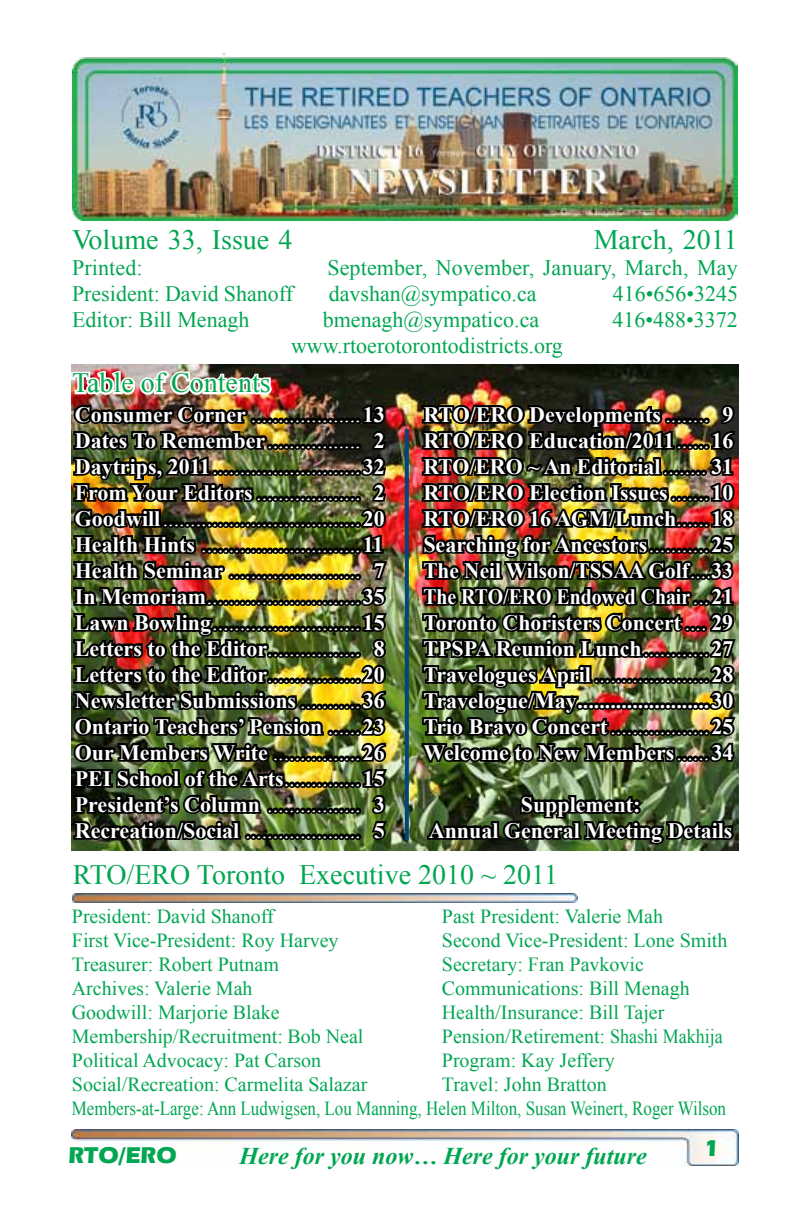
<style>
.page{position:relative;width:792px;height:1224px;background:#fff}
.page>*{position:absolute;margin:0;border:0;box-sizing:border-box;transform-origin:0 0}
.t1{font:28px "Times New Roman";color:#00a651}
.t2{font:italic 700 24px "Times New Roman";color:#00a651}
.t3{font:700 24px "Eras IT Cby BT";color:#00a651}
.t4{font:22px/26px "Times New Roman";color:#fff;text-align:justify}
.t5{font:700 22px/26px "Times New Roman";color:#fff;text-align:justify}
.t6{font:22px "Times New Roman";color:#00a651}
.t7{font:20px/24px "Times New Roman";color:#00a651}
.s1{font-weight:700}
.s2{font-weight:400}
</style>
<div class="page">
<img style="left:72px;top:1129px;width:666px;height:37px">
<svg style="left:72px;top:1142px;width:108px;height:24px"></svg>
<img style="left:72px;top:365px;width:666px;height:486px">
<svg style="left:405px;top:429px;width:4px;height:411px;background:#054775"></svg>
<img style="left:72px;top:893px;width:505px;height:10px">
<img style="left:72px;top:54px;width:666px;height:166px">
<img style="left:71px;top:368px;width:319px;height:483px">
<img style="left:419px;top:391px;width:319px;height:460px">
<p class="t1" style="left:72px;top:221px;width:222px">Volume 33, Issue 4</p>
<p class="t1" style="left:594px;top:221px;width:146px">March, 2011</p>
<p class="t6" style="left:72px;top:253px;width:72px">Printed:</p>
<p class="t6" style="left:327px;top:253px;width:412px">September, November, January, March, May</p>
<p class="t6" style="left:72px;top:279px;width:223px">President: David Shanoff</p>
<p class="t6" style="left:329px;top:279px;width:209px">davshan@sympatico.ca</p>
<p class="t6" style="left:613px;top:279px;width:127px">416•656•3245</p>
<p class="t6" style="left:72px;top:305px;width:179px">Editor: Bill Menagh</p>
<p class="t6" style="left:323px;top:305px;width:218px">bmenagh@sympatico.ca</p>
<p class="t6" style="left:613px;top:305px;width:127px">416•488•3372</p>
<p class="t6" style="left:291px;top:331px;width:273px">www.rtoerotorontodistricts.org</p>
<p class="t1" style="left:72px;top:364px;width:200px">Table of Contents</p>
<p class="t4" style="left:75px;top:401px;width:312px"><span class="s1">Consumer Corner</span> ....................<span class="s1">13<br>Dates To Remember</span>................. <span class="s1">2<br>Daytrips, 2011</span>...........................<span class="s1">32<br>From Your Editors</span> ................... <span class="s1">2<br>Goodwill</span>....................................<span class="s1">20<br>Health Hints</span> .............................<span class="s1">11<br>Health Seminar</span> ........................ <span class="s1">7<br>In Memoriam</span>............................<span class="s1">35<br>Lawn Bowling</span>...........................<span class="s1">15<br>Letters to the Editor</span>................. <span class="s1">8<br>Letters to the Editor</span>.................<span class="s1">20<br>Newsletter Submissions</span> ...........<span class="s1">36<br>Ontario Teachers’ Pension</span> ......<span class="s1">23<br>Our Members Write</span> ................<span class="s1">26<br>PEI School of the Arts</span>..............<span class="s1">15<br>President’s Column</span> ................. <span class="s1">3<br>Recreation/Social</span> ..................... <span class="s1">5</span></p>
<p class="t5" style="left:423px;top:401px;width:311px">RTO/ERO Developments <span class="s2">........</span> 9<br>RTO/ERO Education/2011<span class="s2">......</span>16<br>RTO/ERO ~ An Editorial<span class="s2">........</span> 31<br>RTO/ERO Election Issues<span class="s2">.......</span>10<br>RTO/ERO 16 AGM/Lunch<span class="s2">......</span>18<br>Searching for Ancestors<span class="s2">...........</span>25<br>The Neil Wilson/TSSAA Golf<span class="s2">....</span>33<br>The RTO/ERO Endowed Chair <span class="s2">...</span>21<br>Toronto Choristers Concert <span class="s2">....</span> 29<br>TPSPA Reunion Lunch<span class="s2">............</span>27<br>Travelogues April<span class="s2">.....................</span>28<br>Travelogue/May........................30<br>Trio Bravo Concert<span class="s2">..................</span>25<br>Welcome to New Members<span class="s2">......</span>34</p>
<p class="t5" style="left:429px;top:791px;width:305px;text-align:center">Supplement:<br>Annual General Meeting Details</p>
<p class="t1" style="left:73px;top:856px;width:487px">RTO/ERO Toronto Executive 2010 ~ 2011</p>
<p class="t7" style="left:72px;top:904px;width:203px">President: David Shanoff</p>
<p class="t7" style="left:442px;top:904px;width:223px">Past President: Valerie Mah</p>
<p class="t7" style="left:72px;top:928px;width:268px">First Vice-President: Roy Harvey</p>
<p class="t7" style="left:442px;top:928px;width:287px">Second Vice-President: Lone Smith</p>
<p class="t7" style="left:72px;top:952px;width:209px">Treasurer: Robert Putnam</p>
<p class="t7" style="left:442px;top:952px;width:204px">Secretary: Fran Pavkovic</p>
<p class="t7" style="left:72px;top:976px;width:182px">Archives: Valerie Mah</p>
<p class="t7" style="left:442px;top:976px;width:249px">Communications: Bill Menagh</p>
<p class="t7" style="left:72px;top:1000px;width:209px">Goodwill: Marjorie Blake</p>
<p class="t7" style="left:442px;top:1000px;width:224px">Health/Insurance: Bill Tajer</p>
<p class="t7" style="left:72px;top:1024px;width:293px">Membership/Recruitment: Bob Neal</p>
<p class="t7" style="left:442px;top:1024px;width:282px">Pension/Retirement: Shashi Makhija</p>
<p class="t7" style="left:72px;top:1048px;width:251px">Political Advocacy: Pat Carson</p>
<p class="t7" style="left:442px;top:1048px;width:174px">Program: Kay Jeffery</p>
<p class="t7" style="left:72px;top:1072px;width:297px">Social/Recreation: Carmelita Salazar</p>
<p class="t7" style="left:72px;top:1072px;width:656px;text-indent:370px">Travel: John Bratton<br>Members-at-Large: Ann Ludwigsen, Lou Manning, Helen Milton, Susan Weinert, Roger Wilson</p>
<p class="t3" style="left:68px;top:1140px;width:110px">RTO/ERO</p>
<p class="t2" style="left:240px;top:1139px;width:409px">Here for you now… Here for your future</p>
<p class="t3" style="left:705px;top:1133px;width:16px">1</p>
</div>
